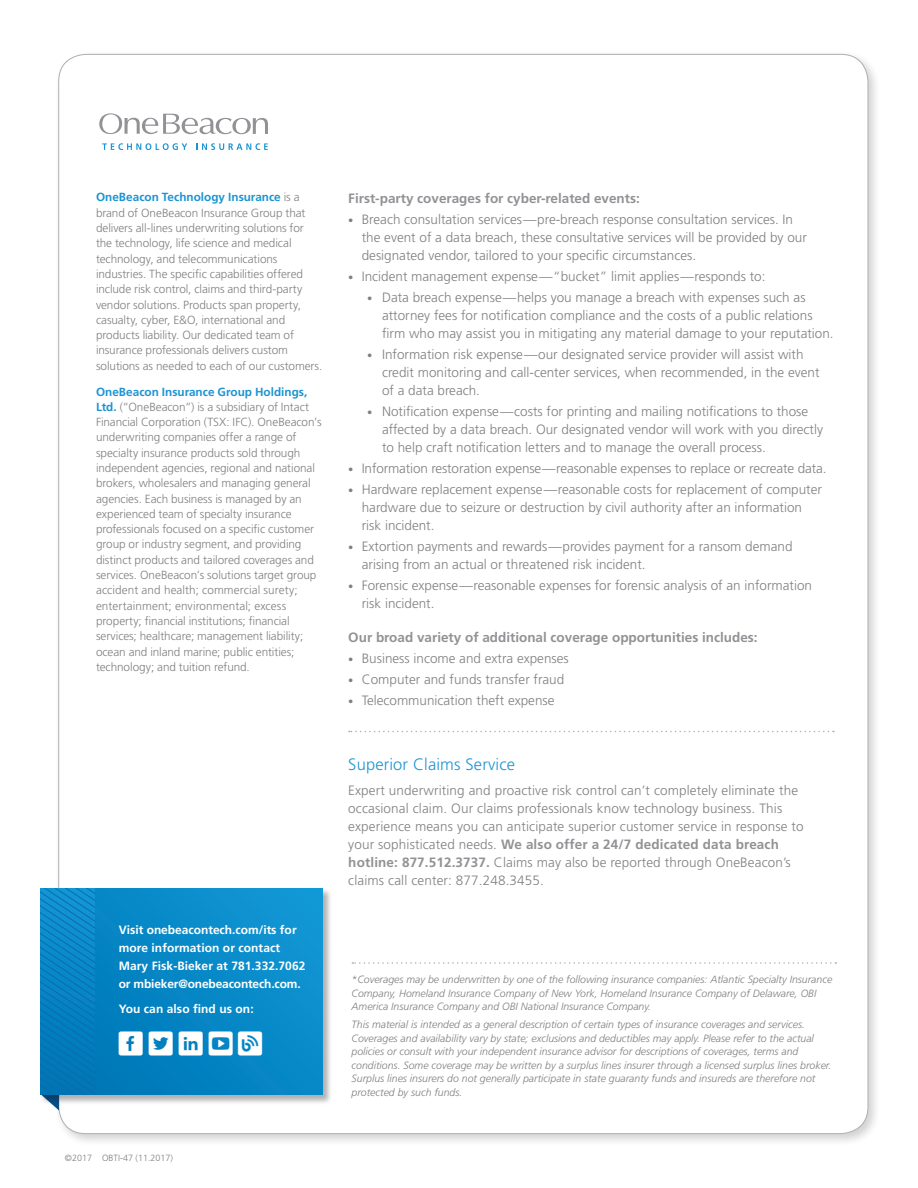
<style>
.page{position:relative;width:918px;height:1188px;background:#fff}
.page>*{position:absolute;margin:0;border:0;box-sizing:border-box;transform-origin:0 0}
.t1{font:300 16.5px "Frutiger";letter-spacing:.01em;color:#1c94d2}
.t2{font:300 13.5px/18px "Frutiger";color:#808083}
.t3{font:700 13.5px "Frutiger";color:#919295}
.t4{font:700 12px/18px "Frutiger";letter-spacing:.005em;color:#fff}
.t5{font:300 11.7px/15.3px "Frutiger";letter-spacing:-.005em;color:#808083}
.t6{font:italic 300 10.5px/13.5px "Frutiger";color:#808083}
.t7{font:300 9px "Frutiger";color:#808083}
.s1{font-weight:700;color:#1c94d2}
.s2{font-weight:400;font-size:10.5px}
.s3{font-weight:700;color:#919295}
</style>
<div class="page">
<div style="left:55px;top:50px;width:826px;height:1097px;background:#231f20;opacity:.2"></div>
<div style="left:59px;top:54px;width:809px;height:1080px;background:#fff;border-radius:27px"></div>
<div style="left:40px;top:887px;width:292px;height:218px;background:#231f20;opacity:.35"></div>
<div style="left:40px;top:888px;width:282px;height:207px;background:linear-gradient(to bottom,#0d91cf,#017fbf)"></div>
<svg style="left:40px;top:888px;width:54px;height:223px;background:#1586c1"></svg>
<svg style="left:352px;top:962px;width:484px;height:2px"></svg>
<svg style="left:99px;top:113px;width:169px;height:21px"></svg>
<svg style="left:102px;top:143px;width:85px;height:7px"></svg>
<svg style="left:196px;top:143px;width:72px;height:7px"></svg>
<svg style="left:349px;top:731px;width:485px;height:1px"></svg>
<svg style="left:119px;top:1031px;width:24px;height:25px"></svg>
<svg style="left:149px;top:1031px;width:24px;height:25px"></svg>
<svg style="left:179px;top:1031px;width:24px;height:25px"></svg>
<svg style="left:209px;top:1031px;width:53px;height:25px"></svg>
<p class="t5" style="left:96px;top:190px;width:228px"><span class="s1">OneBeacon Technology Insurance</span> is a brand of OneBeacon Insurance Group that delivers all-lines underwriting solutions for the technology, life science and medical technology, and telecommunications industries. The specific capabilities offered include risk control, claims and third-party vendor solutions. Products span property, casualty, cyber, E&amp;O, international and products liability. Our dedicated team of insurance professionals delivers custom solutions as needed to each of our customers.</p>
<p class="t5" style="left:96px;top:384px;width:227px"><span class="s1">OneBeacon Insurance Group Holdings, Ltd.</span> (“OneBeacon”) is a subsidiary of Intact Financial Corporation (TSX: IFC). OneBeacon’s underwriting companies offer a range of specialty insurance products sold through independent agencies, regional and national brokers, wholesalers and managing general agencies. Each business is managed by an experienced team of specialty insurance professionals focused on a specific customer group or industry segment, and providing distinct products and tailored coverages and services. OneBeacon’s solutions target group accident and health; commercial surety; entertainment; environmental; excess property; financial institutions; financial services; healthcare; management liability; ocean and inland marine; public entities; technology; and tuition refund.</p>
<p class="t4" style="left:119px;top:921px;width:188px">Visit onebeacontech.com/its for more information or contact<br>Mary Fisk-Bieker at 781.332.7062 or mbieker@onebeacontech.com.</p>
<p class="t4" style="left:119px;top:1000px;width:136px">You can also find us on:</p>
<p class="t7" style="left:65px;top:1153px;width:110px">©2017 OBTI-47 (11.2017)</p>
<p class="t3" style="left:348px;top:190px;width:293px">First-party coverages for cyber-related events:</p>
<p class="t2" style="left:362px;top:210px;width:447px;text-indent:-14px"><span class="s2">•</span> Breach consultation services —pre-breach response consultation services. In the event of a data breach, these consultative services will be provided by our designated vendor, tailored to your specific circumstances.</p>
<p class="t2" style="left:348px;top:267px;width:419px"><span class="s2">•</span> Incident management expense —“bucket” limit applies —responds to:</p>
<p class="t2" style="left:382px;top:288px;width:453px;text-indent:-15px"><span class="s2">•</span> Data breach expense —helps you manage a breach with expenses such as attorney fees for notification compliance and the costs of a public relations firm who may assist you in mitigating any material damage to your reputation.</p>
<p class="t2" style="left:382px;top:345px;width:439px;text-indent:-15px"><span class="s2">•</span> Information risk expense —our designated service provider will assist with credit monitoring and call-center services, when recommended, in the event of a data breach.</p>
<p class="t2" style="left:382px;top:402px;width:443px;text-indent:-15px"><span class="s2">•</span> Notification expense —costs for printing and mailing notifications to those affected by a data breach. Our designated vendor will work with you directly to help craft notification letters and to manage the overall process.</p>
<p class="t2" style="left:348px;top:459px;width:480px"><span class="s2">•</span> Information restoration expense —reasonable expenses to replace or recreate data.</p>
<p class="t2" style="left:362px;top:480px;width:462px;text-indent:-14px"><span class="s2">•</span> Hardware replacement expense —reasonable costs for replacement of computer hardware due to seizure or destruction by civil authority after an information risk incident.</p>
<p class="t2" style="left:362px;top:537px;width:432px;text-indent:-14px"><span class="s2">•</span> Extortion payments and rewards —provides payment for a ransom demand arising from an actual or threatened risk incident.</p>
<p class="t2" style="left:362px;top:576px;width:452px;text-indent:-14px"><span class="s2">•</span> Forensic expense —reasonable expenses for forensic analysis of an information risk incident.</p>
<p class="t3" style="left:348px;top:630px;width:411px">Our broad variety of additional coverage opportunities includes:</p>
<p class="t2" style="left:348px;top:650px;width:222px"><span class="s2">•</span> Business income and extra expenses</p>
<p class="t2" style="left:348px;top:671px;width:218px"><span class="s2">•</span> Computer and funds transfer fraud</p>
<p class="t2" style="left:348px;top:692px;width:208px"><span class="s2">•</span> Telecommunication theft expense</p>
<p class="t1" style="left:348px;top:755px;width:168px">Superior Claims Service</p>
<p class="t2" style="left:348px;top:782px;width:457px">Expert underwriting and proactive risk control can’t completely eliminate the occasional claim. Our claims professionals know technology business. This experience means you can anticipate superior customer service in response to your sophisticated needs. <span class="s3">We also offer a 24/7 dedicated data breach hotline: 877.512.3737.</span> Claims may also be reported through OneBeacon’s claims call center: 877.248.3455.</p>
<p class="t6" style="left:352px;top:973px;width:482px">*Coverages may be underwritten by one of the following insurance companies: Atlantic Specialty Insurance<br>Company, Homeland Insurance Company of New York, Homeland Insurance Company of Delaware, OBI<br>America Insurance Company and OBI National Insurance Company.</p>
<p class="t6" style="left:352px;top:1018px;width:481px">This material is intended as a general description of certain types of insurance coverages and services.<br>Coverages and availability vary by state; exclusions and deductibles may apply. Please refer to the actual policies or consult with your independent insurance advisor for descriptions of coverages, terms and conditions. Some coverage may be written by a surplus lines insurer through a licensed surplus lines broker.<br>Surplus lines insurers do not generally participate in state guaranty funds and insureds are therefore not protected by such funds.</p>
</div>
